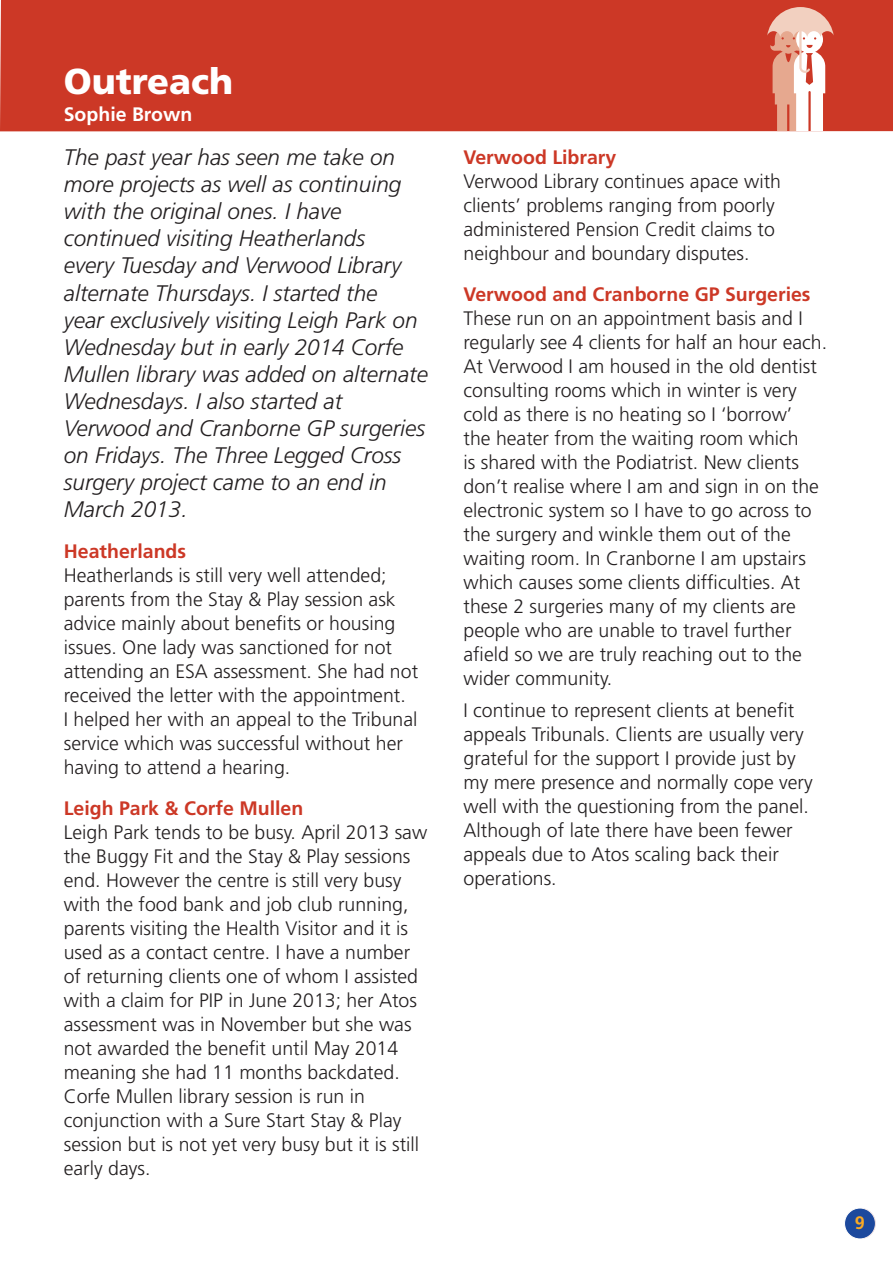
<style>
.page{position:relative;width:893px;height:1263px;background:#fff}
.page>*{position:absolute;margin:0;border:0;box-sizing:border-box;transform-origin:0 0}
.t1{font:900 36px "Frutiger LT";color:#fff}
.t2{font:italic 300 22.5px/27px "Frutiger LT";color:#231f20}
.t3{font:300 19.5px/24px "Frutiger LT";color:#231f20}
.t4{font:700 19.5px "Frutiger LT";color:#cc3826}
.t5{font:700 19.5px "Frutiger LT";color:#fff}
.t6{font:700 18px "Frutiger LT";color:#fbaa23}
</style>
<div class="page">
<div style="left:0;top:0;width:893px;height:131px;background:#cc3826"></div>
<svg style="left:767px;top:7px;width:67px;height:124px"></svg>
<div style="left:844px;top:1208px;width:31px;height:31px;background:#1c499d;border-radius:50%"></div>
<div style="left:844px;top:1208px;width:32px;height:31px;border:1px solid #fff;border-radius:50%"></div>
<h1 class="t1" style="left:64px;top:59px;width:171px">Outreach</h1>
<p class="t5" style="left:64px;top:103px;width:130px">Sophie Brown</p>
<p class="t2" style="left:64px;top:144px;width:366px">The past year has seen me take on more projects as well as continuing with the original ones. I have continued visiting Heatherlands<br>every Tuesday and Verwood Library alternate Thursdays. I started the<br>year exclusively visiting Leigh Park on<br>Wednesday but in early 2014 Corfe<br>Mullen library was added on alternate<br>Wednesdays. I also started at<br>Verwood and Cranborne GP surgeries on Fridays. The Three Legged Cross surgery project came to an end in<br>March 2013.</p>
<p class="t4" style="left:64px;top:539px;width:124px">Heatherlands</p>
<p class="t3" style="left:64px;top:563px;width:356px">Heatherlands is still very well attended; parents from the Stay &amp; Play session ask advice mainly about benefits or housing issues. One lady was sanctioned for not attending an ESA assessment. She had not received the letter with the appointment.<br>I helped her with an appeal to the Tribunal service which was successful without her having to attend a hearing.</p>
<p class="t4" style="left:64px;top:796px;width:241px">Leigh Park &amp; Corfe Mullen</p>
<p class="t3" style="left:64px;top:820px;width:365px">Leigh Park tends to be busy. April 2013 saw the Buggy Fit and the Stay &amp; Play sessions end. However the centre is still very busy with the food bank and job club running, parents visiting the Health Visitor and it is used as a contact centre. I have a number of returning clients one of whom I assisted with a claim for PIP in June 2013; her Atos assessment was in November but she was not awarded the benefit until May 2014 meaning she had 11 months backdated.<br>Corfe Mullen library session is run in conjunction with a Sure Start Stay &amp; Play session but is not yet very busy but it is still early days.</p>
<p class="t4" style="left:463px;top:145px;width:154px">Verwood Library</p>
<p class="t3" style="left:463px;top:169px;width:319px">Verwood Library continues apace with clients’ problems ranging from poorly administered Pension Credit claims to neighbour and boundary disputes.</p>
<p class="t4" style="left:463px;top:282px;width:349px">Verwood and Cranborne GP Surgeries</p>
<p class="t3" style="left:463px;top:306px;width:365px">These run on an appointment basis and I regularly see 4 clients for half an hour each.<br>At Verwood I am housed in the old dentist consulting rooms which in winter is very cold as there is no heating so I ‘borrow’<br>the heater from the waiting room which<br>is shared with the Podiatrist. New clients don’t realise where I am and sign in on the electronic system so I have to go across to the surgery and winkle them out of the waiting room. In Cranborne I am upstairs which causes some clients difficulties. At these 2 surgeries many of my clients are people who are unable to travel further afield so we are truly reaching out to the wider community.</p>
<p class="t3" style="left:463px;top:699px;width:351px">I continue to represent clients at benefit appeals Tribunals. Clients are usually very grateful for the support I provide just by my mere presence and normally cope very well with the questioning from the panel.<br>Although of late there have been fewer appeals due to Atos scaling back their operations.</p>
<p class="t6" style="left:855px;top:1212px;width:12px">9</p>
</div>
